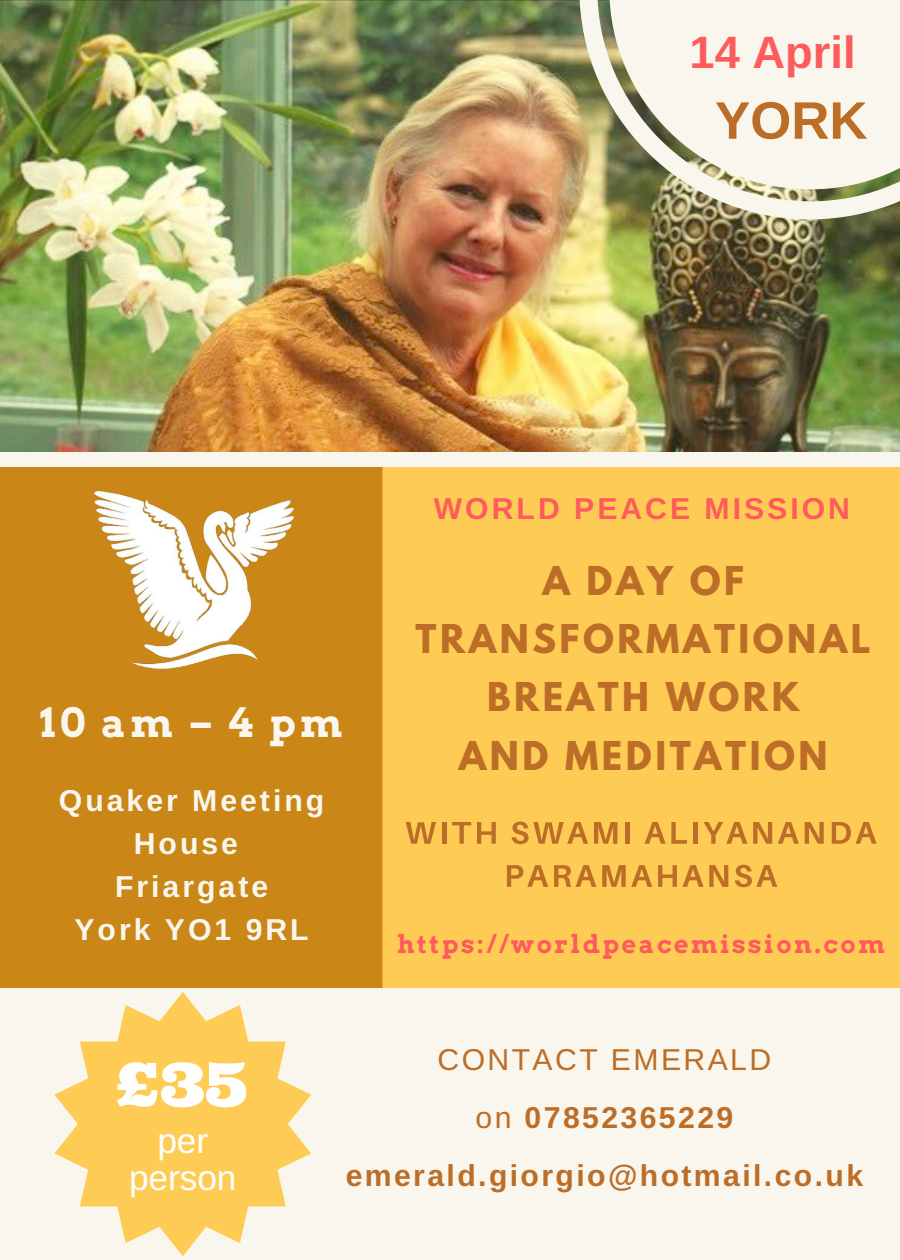
<style>
.page{position:relative;width:900px;height:1260px;background:#fff}
.page>*{position:absolute;margin:0;border:0;box-sizing:border-box;transform-origin:0 0}
.t1{font:60.5px "Ultra";color:#fffefe}
.t2{font:700 52.75px "Arimo";color:#bc6d27}
.t3{font:700 45.25px "Arimo";color:#fe5b5c}
.t4{font:700 40.25px "Arvo";letter-spacing:.1em;color:#f9f7ed}
.t5{font:700 35.25px/58px "League Spartan";letter-spacing:.1em;color:#bc6d27;text-align:center}
.t6{font:35.25px/37.5px "Arimo";color:#fffefe;text-align:center}
.t7{font:700 30.25px/58px "Arimo";letter-spacing:.08em;color:#bc6d27;text-align:center}
.t8{font:700 30.25px/43px "Arimo";letter-spacing:.1em;color:#f9f7ed;text-align:center}
.t9{font:700 30.25px "Arimo";letter-spacing:.1em;color:#fe5b5c}
.t10{font:700 25.25px "Arvo";letter-spacing:.1em;color:#fe5b5c}
.s1{font-weight:400}
</style>
<div class="page">
<img style="left:0;top:0;width:900px;height:452px">
<div style="left:379px;top:458px;width:521px;height:802px;background:#fecc54"></div>
<svg style="left:406px;top:822px;width:30px;height:22px"></svg>
<hr style="left:442px;top:822px;width:4px;height:22px;background:#bc6d27">
<svg style="left:452px;top:822px;width:19px;height:22px"></svg>
<svg style="left:477px;top:822px;width:19px;height:22px"></svg>
<svg style="left:512px;top:822px;width:76px;height:22px"></svg>
<svg style="left:594px;top:822px;width:23px;height:22px"></svg>
<div style="left:625px;top:822px;width:5px;height:22px;background:#bc6d27"></div>
<svg style="left:645px;top:822px;width:42px;height:22px"></svg>
<hr style="left:694px;top:822px;width:4px;height:22px;background:#bc6d27">
<svg style="left:704px;top:822px;width:43px;height:22px"></svg>
<svg style="left:753px;top:822px;width:19px;height:22px"></svg>
<svg style="left:778px;top:822px;width:21px;height:22px"></svg>
<svg style="left:805px;top:822px;width:19px;height:22px"></svg>
<svg style="left:832px;top:822px;width:45px;height:22px"></svg>
<svg style="left:507px;top:865px;width:41px;height:22px"></svg>
<svg style="left:554px;top:865px;width:42px;height:22px"></svg>
<svg style="left:602px;top:865px;width:50px;height:22px"></svg>
<svg style="left:658px;top:865px;width:19px;height:22px"></svg>
<svg style="left:683px;top:865px;width:45px;height:22px"></svg>
<svg style="left:735px;top:865px;width:42px;height:22px"></svg>
<div style="left:0;top:467px;width:382px;height:521px;background:#ca8718"></div>
<img style="left:88px;top:476px;width:214px;height:214px">
<div style="left:0;top:988px;width:900px;height:272px;background:#f9f7ed"></div>
<img style="left:579px;top:0;width:321px;height:219px">
<svg style="left:609px;top:0;width:291px;height:189px;background:#e9e8da"></svg>
<div style="left:0;top:452px;width:900px;height:15px;background:#f9f7ed"></div>
<svg style="left:54px;top:992px;width:257px;height:264px;fill:#fecc54"></svg>
<h3 class="t3" style="left:690px;top:27px;width:167px">14 April</h3>
<h2 class="t2" style="left:715px;top:91px;width:154px">YORK</h2>
<h3 class="t4" style="left:40px;top:698px;width:304px">10am–4pm</h3>
<p class="t8" style="left:59px;top:779px;width:267px">Quaker Meeting<br>House<br>Friargate<br>York YO1 9RL</p>
<p class="t9" style="left:434px;top:492px;width:418px">WORLD PEACE MISSION</p>
<p class="t5" style="left:416px;top:557px;width:457px">A DAY OF<br>TRANSFORMATIONAL<br>BREATH WORK<br>AND MEDITATION</p>
<p class="t10" style="left:398px;top:929px;width:489px">https://worldpeacemission.com</p>
<h1 class="t1" style="left:116px;top:1045px;width:133px">£35</h1>
<p class="t6" style="left:129px;top:1122px;width:109px">per person</p>
<p class="t7" style="left:346px;top:1030px;width:519px"><span class="s1">CONTACT EMERALD<br>on</span> 07852365229 emerald.giorgio@hotmail.co.uk</p>
</div>
